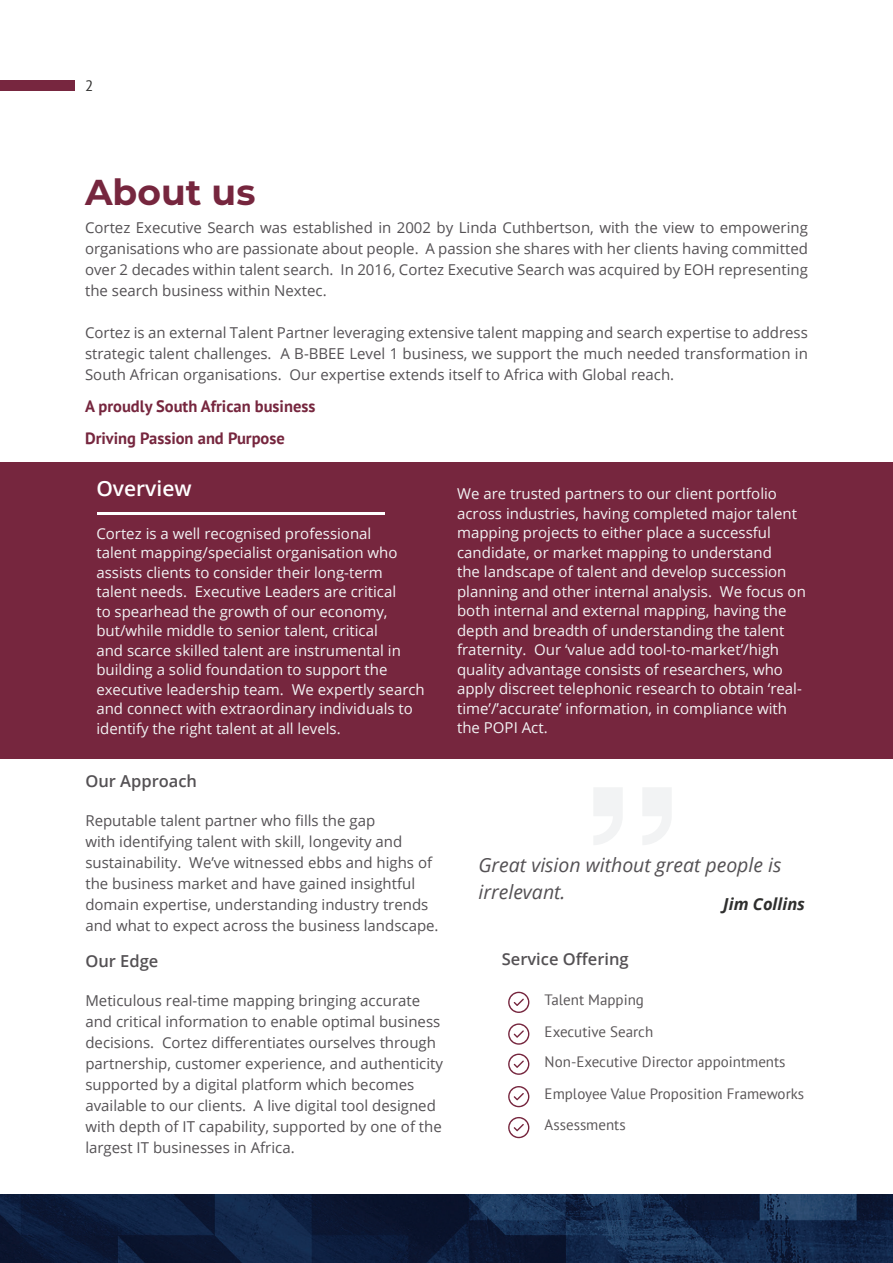
<style>
.page{position:relative;width:893px;height:1263px;background:#fff}
.page>*{position:absolute;margin:0;border:0;box-sizing:border-box;transform-origin:0 0}
.t1{font:700 36px "Montserrat";color:#76263e}
.t2{font:600 21px "Open Sans";color:#fff}
.t3{font:italic 19.5px/27px "Open Sans";color:#545154}
.t4{font:700 16.5px/31.2px "PT Sans";color:#76263e}
.t5{font:600 16.5px "Open Sans";color:#545154}
.t6{font:italic 700 16.5px "Open Sans";color:#2f2f2e}
.t7{font:15px/21px "Open Sans";color:#545154}
.t8{font:15px/19.5px "Open Sans";color:#f2f3f4}
.t9{font:15px/31.8px "PT Sans";color:#5a5658}
.t10{font:15px "PT Sans";color:#2f2f2e}
</style>
<div class="page">
<svg style="left:594px;top:788px;width:28px;height:57px"></svg>
<svg style="left:643px;top:788px;width:28px;height:57px"></svg>
<svg style="left:508px;top:992px;width:21px;height:21px"></svg>
<svg style="left:508px;top:1023px;width:21px;height:22px"></svg>
<svg style="left:508px;top:1053px;width:21px;height:22px"></svg>
<svg style="left:508px;top:1086px;width:21px;height:21px"></svg>
<svg style="left:508px;top:1117px;width:21px;height:21px"></svg>
<div style="left:0;top:462px;width:893px;height:296px;background:#76263e"></div>
<hr style="left:97px;top:512px;width:287px;height:3px;background:#fff">
<img style="left:0;top:1195px;width:893px;height:68px">
<div style="left:0;top:80px;width:74px;height:10px;background:#77263f"></div>
<p class="t10" style="left:85px;top:76px;width:10px">2</p>
<h1 class="t1" style="left:85px;top:166px;width:172px">About us</h1>
<p class="t7" style="left:85px;top:217px;width:724px;text-align:justify">Cortez Executive Search was established in 2002 by Linda Cuthbertson, with the view to empowering organisations who are passionate about people. A passion she shares with her clients having committed over 2 decades within talent search. In 2016, Cortez Executive Search was acquired by EOH representing the search business within Nextec.</p>
<p class="t7" style="left:85px;top:322px;width:724px;text-align:justify">Cortez is an external Talent Partner leveraging extensive talent mapping and search expertise to address strategic talent challenges. A B-BBEE Level 1 business, we support the much needed transformation in South African organisations. Our expertise extends itself to Africa with Global reach.</p>
<p class="t4" style="left:85px;top:391px;width:232px">A proudly South African business<br>Driving Passion and Purpose</p>
<h2 class="t2" style="left:96px;top:474px;width:97px">Overview</h2>
<p class="t8" style="left:96px;top:523px;width:330px">Cortez is a well recognised professional<br>talent mapping/specialist organisation who assists clients to consider their long-term talent needs. Executive Leaders are critical<br>to spearhead the growth of our economy, but/while middle to senior talent, critical<br>and scarce skilled talent are instrumental in building a solid foundation to support the executive leadership team. We expertly search and connect with extraordinary individuals to identify the right talent at all levels.</p>
<p class="t8" style="left:457px;top:484px;width:350px">We are trusted partners to our client portfolio across industries, having completed major talent mapping projects to either place a successful candidate, or market mapping to understand<br>the landscape of talent and develop succession planning and other internal analysis. We focus on both internal and external mapping, having the depth and breadth of understanding the talent fraternity. Our ‘value add tool-to-market’/high quality advantage consists of researchers, who apply discreet telephonic research to obtain ‘real&shy;time’/’accurate’ information, in compliance with the POPI Act.</p>
<p class="t5" style="left:85px;top:770px;width:113px">Our Approach</p>
<p class="t7" style="left:85px;top:810px;width:355px">Reputable talent partner who fills the gap<br>with identifying talent with skill, longevity and sustainability. We’ve witnessed ebbs and highs of the business market and have gained insightful domain expertise, understanding industry trends and what to expect across the business landscape.</p>
<p class="t5" style="left:85px;top:950px;width:75px">Our Edge</p>
<p class="t7" style="left:85px;top:990px;width:359px">Meticulous real-time mapping bringing accurate and critical information to enable optimal business decisions. Cortez differentiates ourselves through partnership, customer experience, and authenticity supported by a digital platform which becomes available to our clients. A live digital tool designed with depth of IT capability, supported by one of the largest IT businesses in Africa.</p>
<h3 class="t3" style="left:478px;top:851px;width:305px">Great vision without great people is irrelevant.</h3>
<p class="t6" style="left:723px;top:892px;width:83px">Jim Collins</p>
<p class="t5" style="left:502px;top:948px;width:128px">Service Offering</p>
<p class="t9" style="left:545px;top:983px;width:110px">Talent Mapping<br>Executive Search</p>
<p class="t9" style="left:545px;top:1045px;width:261px;line-height:32.4px">Non-Executive Director appointments<br>Employee Value Proposition Frameworks</p>
<p class="t9" style="left:545px;top:1109px;width:83px">Assessments</p>
</div>
